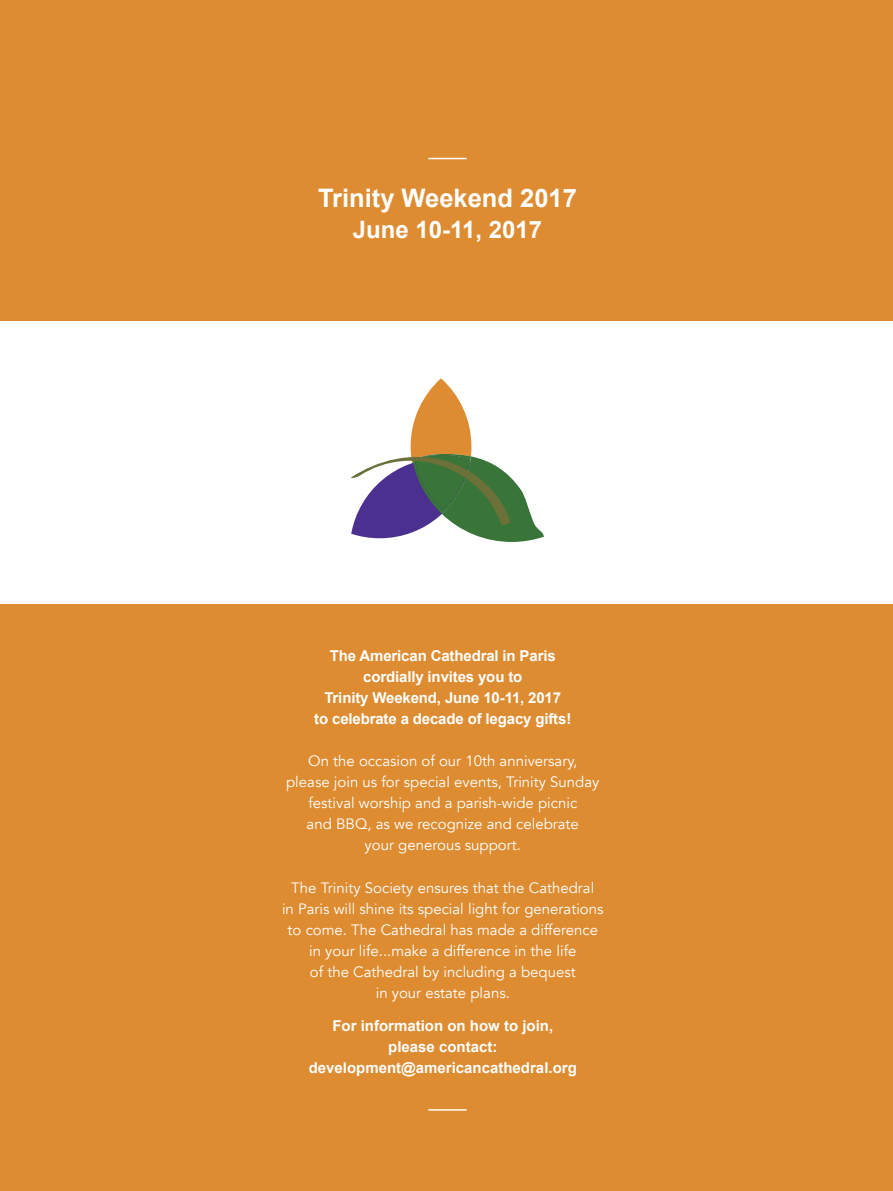
<style>
.page{position:relative;width:893px;height:1191px;background:#fff}
.page>*{position:absolute;margin:0;border:0;box-sizing:border-box;transform-origin:0 0}
.t1{font:700 25.5px "Arial";color:#fff}
.t2{font:700 24px "Arial";color:#fff}
.t3{font:15px/21px "Avenir";color:#fff;text-align:center}
.t4{font:700 15px/21px "Arial";letter-spacing:-.01em;color:#fff;text-align:center}
</style>
<div class="page">
<div style="left:0;top:0;width:893px;height:321px;background:#de8c32"></div>
<div style="left:0;top:604px;width:893px;height:587px;background:#de8c32"></div>
<svg style="left:351px;top:378px;width:193px;height:164px"></svg>
<hr style="left:428px;top:158px;width:39px;height:1px;background:#fff">
<hr style="left:428px;top:1109px;width:39px;height:1px;background:#fff">
<p class="t1" style="left:318px;top:181px;width:260px">Trinity Weekend 2017</p>
<p class="t2" style="left:353px;top:214px;width:191px">June 10-11, 2017</p>
<p class="t4" style="left:314px;top:645px;width:259px">The American Cathedral in Paris cordially invites you to<br>Trinity Weekend, June 10-11, 2017<br>to celebrate a decade of legacy gifts!</p>
<p class="t3" style="left:286px;top:751px;width:315px">On the occasion of our 10th anniversary, please join us for special events, Trinity Sunday festival worship and a parish-wide picnic<br>and BBQ, as we recognize and celebrate<br>your generous support.</p>
<p class="t3" style="left:282px;top:877px;width:323px">The Trinity Society ensures that the Cathedral<br>in Paris will shine its special light for generations to come. The Cathedral has made a difference in your life...make a difference in the life<br>of the Cathedral by including a bequest<br>in your estate plans.</p>
<p class="t4" style="left:309px;top:1016px;width:270px">For information on how to join, please contact: development@americancathedral.org</p>
</div>
